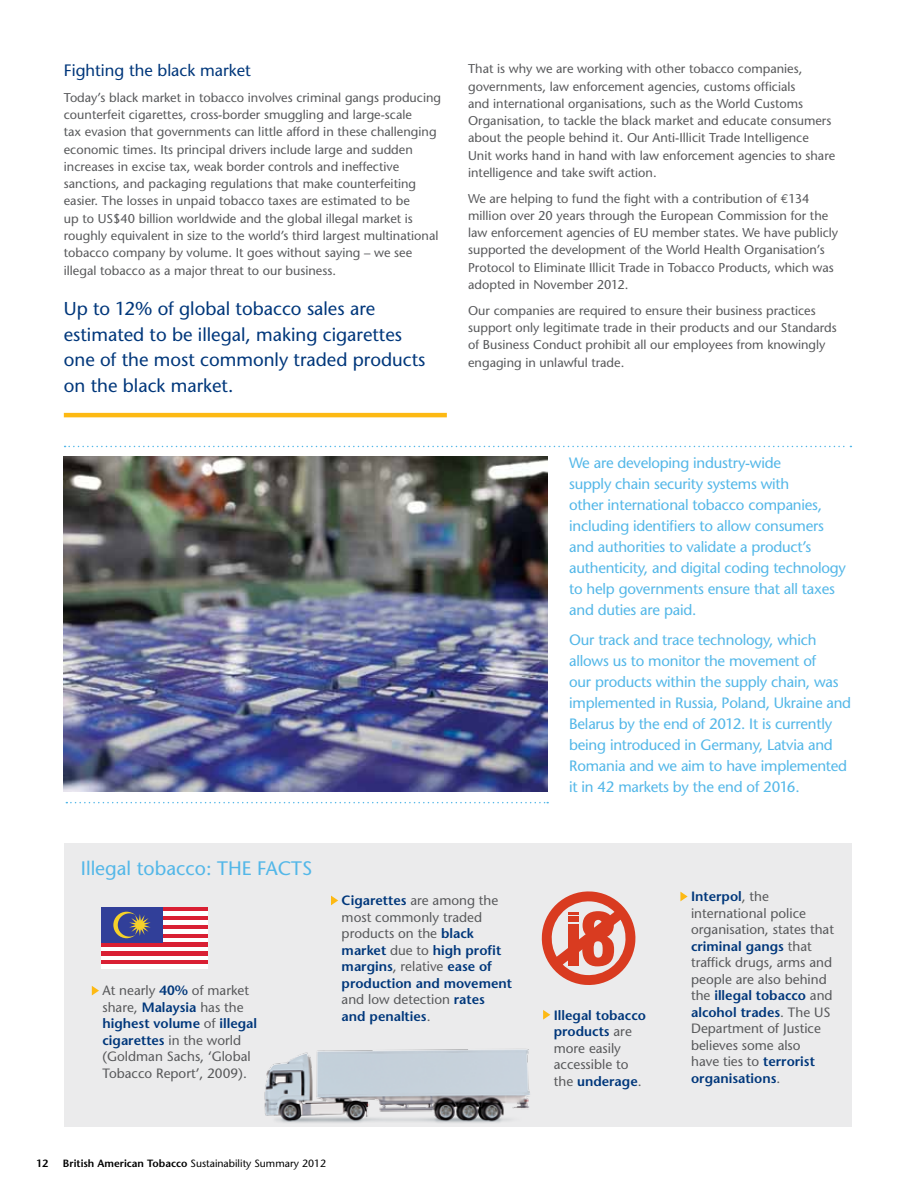
<style>
.page{position:relative;width:915px;height:1191px;background:#fff}
.page>*{position:absolute;margin:0;border:0;box-sizing:border-box;transform-origin:0 0}
.t1{font:19.5px "Stone Sans";color:#53b7e8}
.t2{font:18.6px/25.5px "Stone Sans";color:#00377b}
.t3{font:16.5px "Stone Sans";color:#00377b}
.t4{font:15px/21px "Stone Sans";letter-spacing:-.015em;color:#53b7e8}
.t5{font:13.5px/16.5px "Stone Sans";color:#58595b}
.t6{font:600 13.5px/16.5px "Stone Sans";color:#00377b}
.t7{font:12.75px/17.2px "Stone Sans";color:#58595b}
.t8{font:10.5px "Stone Sans";color:#000}
.t9{font:600 10.5px "Stone Sans";color:#000}
.s1{font-family:"Euro Mono"}
.s2{font-weight:600;color:#00377b}
.s3{font-weight:400;color:#58595b}
.s4{font-weight:600}
</style>
<div class="page">
<hr style="left:64px;top:413px;width:382px;height:4px;background:#fdb913">
<div style="left:64px;top:843px;width:786px;height:284px;background:#ebebec"></div>
<svg style="left:92px;top:986px;width:7px;height:9px"></svg>
<svg style="left:331px;top:895px;width:7px;height:10px"></svg>
<svg style="left:543px;top:1010px;width:7px;height:9px"></svg>
<svg style="left:680px;top:891px;width:7px;height:10px"></svg>
<hr style="left:914px;top:0;width:1px;height:1191px;background:#53b7e8">
<svg style="left:65px;top:446px;width:786px;height:1px"></svg>
<svg style="left:66px;top:802px;width:482px;height:1px"></svg>
<svg style="left:541px;top:891px;width:95px;height:94px"></svg>
<hr style="left:101px;top:907px;width:106px;height:4px;background:#d91f33">
<div style="left:101px;top:911px;width:106px;height:5px;background:#fff"></div>
<hr style="left:101px;top:916px;width:106px;height:4px;background:#d91f33">
<div style="left:101px;top:920px;width:106px;height:5px;background:#fff"></div>
<hr style="left:101px;top:925px;width:106px;height:4px;background:#d91f33">
<hr style="left:101px;top:929px;width:106px;height:4px;background:#fff">
<div style="left:101px;top:933px;width:106px;height:5px;background:#d91f33"></div>
<hr style="left:101px;top:938px;width:106px;height:4px;background:#fff">
<div style="left:101px;top:942px;width:106px;height:5px;background:#d91f33"></div>
<hr style="left:101px;top:947px;width:106px;height:4px;background:#fff">
<div style="left:101px;top:951px;width:106px;height:5px;background:#d91f33"></div>
<hr style="left:101px;top:956px;width:106px;height:4px;background:#fff">
<hr style="left:101px;top:960px;width:106px;height:4px;background:#d91f33">
<div style="left:101px;top:964px;width:106px;height:5px;background:#fff"></div>
<div style="left:101px;top:907px;width:62px;height:35px;background:#313f99"></div>
<svg style="left:113px;top:911px;width:38px;height:27px"></svg>
<img style="left:64px;top:456px;width:483px;height:335px">
<img style="left:264px;top:1049px;width:266px;height:74px">
<p class="t3" style="left:64px;top:61px;width:188px">Fighting the black market</p>
<p class="t7" style="left:64px;top:89px;width:378px">Today’s black market in tobacco involves criminal gangs producing counterfeit cigarettes, cross-border smuggling and large-scale<br>tax evasion that governments can little afford in these challenging economic times. Its principal drivers include large and sudden increases in excise tax, weak border controls and ineffective sanctions, and packaging regulations that make counterfeiting easier. The losses in unpaid tobacco taxes are estimated to be<br>up to US$40 billion worldwide and the global illegal market is roughly equivalent in size to the world’s third largest multinational tobacco company by volume. It goes without saying – we see illegal tobacco as a major threat to our business.</p>
<h2 class="t2" style="left:64px;top:296px;width:363px">Up to 12% of global tobacco sales are estimated to be illegal, making cigarettes one of the most commonly traded products on the black market.</h2>
<h1 class="t1" style="left:81px;top:856px;width:233px">Illegal tobacco: THE FACTS</h1>
<p class="t7" style="left:468px;top:60px;width:368px">That is why we are working with other tobacco companies, governments, law enforcement agencies, customs officials<br>and international organisations, such as the World Customs Organisation, to tackle the black market and educate consumers about the people behind it. Our Anti-Illicit Trade Intelligence Unit works hand in hand with law enforcement agencies to share intelligence and take swift action.</p>
<p class="t7" style="left:468px;top:190px;width:371px">We are helping to fund the fight with a contribution of <span class="s1">e</span>134 million over 20 years through the European Commission for the law enforcement agencies of EU member states. We have publicly supported the development of the World Health Organisation’s Protocol to Eliminate Illicit Trade in Tobacco Products, which was adopted in November 2012.</p>
<p class="t7" style="left:468px;top:302px;width:370px">Our companies are required to ensure their business practices support only legitimate trade in their products and our Standards of Business Conduct prohibit all our employees from knowingly engaging in unlawful trade.</p>
<p class="t4" style="left:569px;top:452px;width:278px">We are developing industry-wide<br>supply chain security systems with<br>other international tobacco companies, including identifiers to allow consumers and authorities to validate a product’s authenticity, and digital coding technology to help governments ensure that all taxes and duties are paid.</p>
<p class="t4" style="left:569px;top:629px;width:283px">Our track and trace technology, which allows us to monitor the movement of<br>our products within the supply chain, was implemented in Russia, Poland, Ukraine and Belarus by the end of 2012. It is currently being introduced in Germany, Latvia and Romania and we aim to have implemented it in 42 markets by the end of 2016.</p>
<p class="t5" style="left:102px;top:982px;width:156px">At nearly <span class="s2">40%</span> of market share, <span class="s2">Malaysia</span> has the <span class="s2">highest volume</span> of <span class="s2">illegal cigarettes</span> in the world (Goldman Sachs, ‘Global<br>Tobacco Report’, 2009).</p>
<p class="t6" style="left:341px;top:892px;width:172px">Cigarettes <span class="s3">are among the most commonly traded products on the</span> black market <span class="s3">due to</span> high profit margins<span class="s3">, relative</span> ease of production and movement <span class="s3">and low detection</span> rates and penalties<span class="s3">.</span></p>
<p class="t9" style="left:36px;top:1157px;width:14px">12</p>
<p class="t8" style="left:63px;top:1157px;width:264px"><span class="s4">British American Tobacco</span> Sustainability Summary 2012</p>
<p class="t6" style="left:553px;top:1006px;width:94px">Illegal tobacco products <span class="s3">are more easily accessible to the</span> underage<span class="s3">.</span></p>
<p class="t5" style="left:690px;top:888px;width:144px"><span class="s2">Interpol</span>, the international police organisation, states that <span class="s2">criminal gangs</span> that traffick drugs, arms and people are also behind the <span class="s2">illegal tobacco</span> and <span class="s2">alcohol trades</span>. The US<br>Department of Justice believes some also<br>have ties to <span class="s2">terrorist organisations</span>.</p>
</div>
